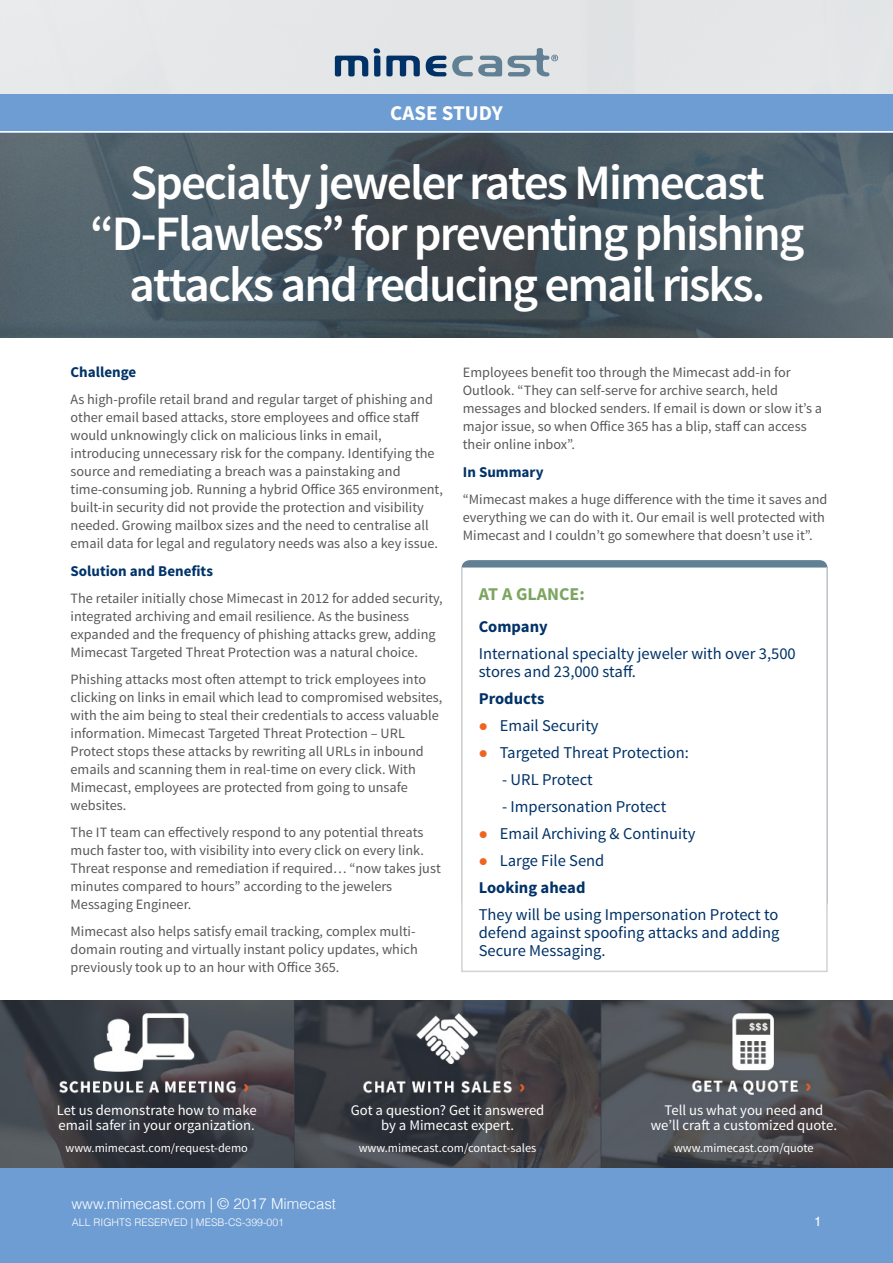
<style>
.page{position:relative;width:893px;height:1263px;background:#fff}
.page>*{position:absolute;margin:0;border:0;box-sizing:border-box;transform-origin:0 0}
.Main_Heading{font:600 49.5px/51px "Source Sans Pro";letter-spacing:-.04em;color:#fff;text-align:center}
.Page_Title{font:700 21px "Source Sans Pro";color:#fff}
.Large_Bullet_Header{font:700 18px "Source Sans Pro";color:#7ca561}
.Large_Bullet_Text{font:16.5px/18px "Source Sans Pro";color:#003268}
.Large_Bullet_Text-2{font:700 16.5px "Source Sans Pro";color:#003268}
.Subhead{font:700 15px "Source Sans Pro";color:#003268}
.t1{font:300 15px "Helvetica";color:#fff}
.t2{font:14.7px "Source Sans Pro";color:#fff}
.Main_Text{font:14.25px/18px "Source Sans Pro";color:#57585a}
.t3{font:13.5px "Helvetica";color:#fff}
.t4{font:12.3px "Source Sans Pro";color:#fff}
.t5{font:300 10.5px "Helvetica";color:#fff}
.s1{color:#f06422}
</style>
<div class="page">
<img style="left:0;top:1000px;width:893px;height:168px">
<img style="left:0;top:133px;width:893px;height:205px">
<div style="left:0;top:0;width:893px;height:106px;background:#e4e6e7"></div>
<div style="left:0;top:1168px;width:893px;height:95px;background:#6e9dd3"></div>
<svg style="left:335px;top:56px;width:33px;height:20px"></svg>
<svg style="left:426px;top:56px;width:20px;height:20px"></svg>
<svg style="left:452px;top:56px;width:50px;height:20px"></svg>
<svg style="left:374px;top:48px;width:6px;height:29px"></svg>
<svg style="left:386px;top:56px;width:34px;height:20px"></svg>
<svg style="left:508px;top:48px;width:50px;height:28px"></svg>
<div style="left:0;top:94px;width:893px;height:39px;background:#6e9dd3"></div>
<hr style="left:0;top:131px;width:893px;height:2px;background:#fff">
<div style="left:461px;top:567px;width:367px;height:405px;background:#fff;border:1px solid #d1d2d4"></div>
<p class="Page_Title" style="left:390px;top:99px;width:114px">CASE STUDY</p>
<p class="Main_Heading" style="left:90px;top:159px;width:716px">Specialty jeweler rates Mimecast “D-Flawless” for preventing phishing attacks and reducing email risks.</p>
<p class="Subhead" style="left:71px;top:362px;width:67px">Challenge</p>
<p class="Main_Text" style="left:71px;top:390px;width:374px">As high-profile retail brand and regular target of phishing and other email based attacks, store employees and office staff would unknowingly click on malicious links in email, introducing unnecessary risk for the company. Identifying the source and remediating a breach was a painstaking and time-consuming job. Running a hybrid Office 365 environment, built-in security did not provide the protection and visibility needed. Growing mailbox sizes and the need to centralise all email data for legal and regulatory needs was also a key issue.</p>
<p class="Subhead" style="left:71px;top:562px;width:144px">Solution and Benefits</p>
<p class="Main_Text" style="left:71px;top:590px;width:374px">The retailer initially chose Mimecast in 2012 for added security, integrated archiving and email resilience. As the business expanded and the frequency of phishing attacks grew, adding Mimecast Targeted Threat Protection was a natural choice.</p>
<p class="Main_Text" style="left:71px;top:671px;width:373px">Phishing attacks most often attempt to trick employees into clicking on links in email which lead to compromised websites, with the aim being to steal their credentials to access valuable information. Mimecast Targeted Threat Protection – URL Protect stops these attacks by rewriting all URLs in inbound emails and scanning them in real-time on every click. With Mimecast, employees are protected from going to unsafe websites.</p>
<p class="Main_Text" style="left:71px;top:824px;width:372px">The IT team can effectively respond to any potential threats much faster too, with visibility into every click on every link.<br>Threat response and remediation if required… “now takes just minutes compared to hours” according to the jewelers Messaging Engineer.</p>
<p class="Main_Text" style="left:71px;top:923px;width:349px">Mimecast also helps satisfy email tracking, complex multi&shy;domain routing and virtually instant policy updates, which previously took up to an hour with Office 365.</p>
<p class="Main_Text" style="left:463px;top:363px;width:361px">Employees benefit too through the Mimecast add-in for Outlook. “They can self-serve for archive search, held messages and blocked senders. If email is down or slow it’s a major issue, so when Office 365 has a blip, staff can access their online inbox”.</p>
<p class="Subhead" style="left:463px;top:463px;width:82px">In Summary</p>
<p class="Main_Text" style="left:463px;top:491px;width:366px">“Mimecast makes a huge difference with the time it saves and everything we can do with it. Our email is well protected with<br>Mimecast and I couldn’t go somewhere that doesn’t use it”.</p>
<p class="Large_Bullet_Header" style="left:479px;top:582px;width:108px">AT A GLANCE:</p>
<p class="Large_Bullet_Text-2" style="left:479px;top:616px;width:71px">Company</p>
<p class="Large_Bullet_Text" style="left:479px;top:645px;width:319px">International specialty jeweler with over 3,500 stores and 23,000 staff.</p>
<p class="Large_Bullet_Text-2" style="left:479px;top:688px;width:67px">Products</p>
<p class="Large_Bullet_Text" style="left:479px;top:717px;width:121px"><span class="s1">●</span> Email Security</p>
<p class="Large_Bullet_Text" style="left:479px;top:744px;width:212px"><span class="s1">●</span> Targeted Threat Protection:</p>
<p class="Large_Bullet_Text" style="left:502px;top:771px;width:92px">- URL Protect</p>
<p class="Large_Bullet_Text" style="left:502px;top:798px;width:166px">- Impersonation Protect</p>
<p class="Large_Bullet_Text" style="left:479px;top:825px;width:218px"><span class="s1">●</span> Email Archiving &amp; Continuity</p>
<p class="Large_Bullet_Text" style="left:479px;top:852px;width:127px"><span class="s1">●</span> Large File Send</p>
<p class="Large_Bullet_Text-2" style="left:479px;top:877px;width:108px">Looking ahead</p>
<p class="Large_Bullet_Text" style="left:479px;top:906px;width:302px;text-align:justify">They will be using Impersonation Protect to defend against spoofing attacks and adding Secure Messaging.</p>
<p class="t2" style="left:57px;top:1101px;width:201px">Let us demonstrate how to make</p>
<p class="t2" style="left:59px;top:1116px;width:198px">email safer in your organization.</p>
<p class="t4" style="left:66px;top:1140px;width:184px">www.mimecast.com/request-demo</p>
<p class="t2" style="left:351px;top:1101px;width:195px">Got a question? Get it answered</p>
<p class="t2" style="left:381px;top:1116px;width:135px">by a Mimecast expert.</p>
<p class="t4" style="left:359px;top:1140px;width:179px">www.mimecast.com/contact-sales</p>
<p class="t1" style="left:71px;top:1192px;width:266px">www.mimecast.com | © 2017 Mimecast</p>
<p class="t5" style="left:72px;top:1213px;width:214px">ALL RIGHTS RESERVED | MESB-CS-399-001</p>
<p class="t2" style="left:665px;top:1101px;width:160px">Tell us what you need and</p>
<p class="t2" style="left:651px;top:1116px;width:188px">we’ll craft a customized quote.</p>
<p class="t4" style="left:674px;top:1140px;width:141px">www.mimecast.com/quote</p>
<p class="t3" style="left:814px;top:1210px;width:9px">1</p>
</div>
